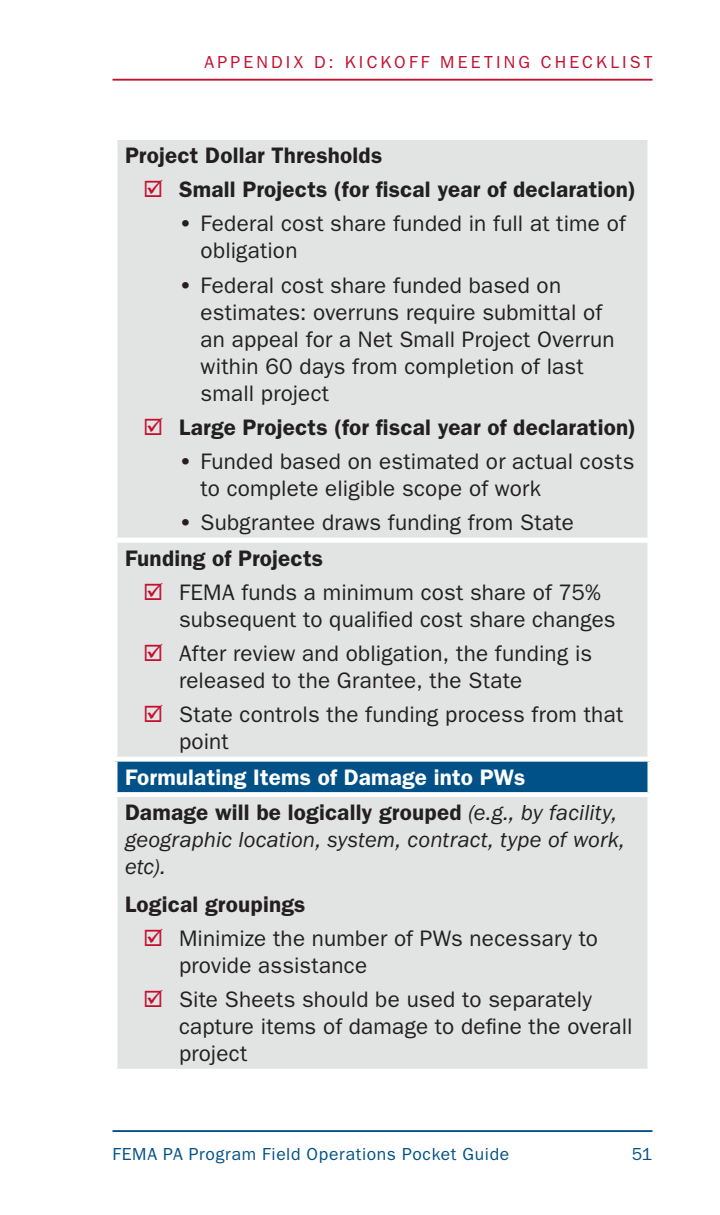
<style>
.page{position:relative;width:720px;height:1215px;background:#fff}
.page>*{position:absolute;margin:0;border:0;box-sizing:border-box;transform-origin:0 0}
.t1{font:22.5px/27px "ITC Franklin Gothic Std";letter-spacing:.01em;color:#231f20}
.Table_Cell_Bold{font:600 22.5px "ITC Franklin Gothic Std";letter-spacing:.01em;color:#231f20}
.Table_cell{font:italic 22.5px/27px "ITC Franklin Gothic Std";letter-spacing:.005em;color:#231f20}
.Table_Reverse{font:600 22.5px "ITC Franklin Gothic Std";letter-spacing:.01em;color:#fff}
.t2{font:17.5px "ITC Franklin Gothic Std";letter-spacing:.035em;color:#005187}
.t3{font:17.5px "ITC Franklin Gothic Std";letter-spacing:.185em;color:#c3102f}
.s1{font-weight:600}
.s2{font-weight:600;font-style:normal}
</style>
<div class="page">
<hr style="left:112px;top:1130px;width:540px;height:2px;background:#005187">
<hr style="left:112px;top:79px;width:540px;height:2px;background:#c3102f">
<div style="left:118px;top:140px;width:530px;height:617px;background:#e2e4e4"></div>
<div style="left:115px;top:759px;width:535px;height:36px;background:#005187"></div>
<div style="left:115px;top:795px;width:535px;height:276px;background:#e2e4e4"></div>
<div style="left:112px;top:538px;width:540px;height:5px;background:#fff"></div>
<div style="left:112px;top:757px;width:540px;height:5px;background:#fff"></div>
<div style="left:112px;top:762px;width:6px;height:30px;background:#fff"></div>
<hr style="left:648px;top:762px;width:4px;height:30px;background:#fff">
<div style="left:112px;top:792px;width:540px;height:5px;background:#fff"></div>
<div style="left:112px;top:797px;width:6px;height:272px;background:#fff"></div>
<hr style="left:648px;top:797px;width:4px;height:272px;background:#fff">
<div style="left:112px;top:1069px;width:540px;height:5px;background:#fff"></div>
<svg style="left:145px;top:180px;width:17px;height:17px"></svg>
<svg style="left:145px;top:417px;width:17px;height:18px"></svg>
<svg style="left:145px;top:582px;width:17px;height:18px"></svg>
<svg style="left:145px;top:644px;width:17px;height:17px"></svg>
<svg style="left:145px;top:705px;width:17px;height:17px"></svg>
<p class="t3" style="left:204px;top:52px;width:450px">APPENDIX D: KICKOFF MEETING CHECKLIST</p>
<p class="Table_Cell_Bold" style="left:125px;top:142px;width:259px">Project Dollar Thresholds</p>
<p class="Table_Cell_Bold" style="left:179px;top:176px;width:458px">Small Projects (for fiscal year of declaration)</p>
<p class="t1" style="left:201px;top:210px;width:427px;text-indent:-22px"><span class="s1">•</span> Federal cost share funded in full at time of obligation</p>
<p class="t1" style="left:201px;top:272px;width:416px;text-indent:-22px"><span class="s1">•</span> Federal cost share funded based on estimates: overruns require submittal of an appeal for a Net Small Project Overrun within 60 days from completion of last small project</p>
<p class="Table_Cell_Bold" style="left:179px;top:414px;width:459px">Large Projects (for fiscal year of declaration)</p>
<p class="t1" style="left:201px;top:448px;width:435px;text-indent:-22px"><span class="s1">•</span> Funded based on estimated or actual costs to complete eligible scope of work</p>
<p class="t1" style="left:179px;top:509px;width:396px"><span class="s1">•</span> Subgrantee draws funding from State</p>
<p class="Table_Cell_Bold" style="left:125px;top:545px;width:200px">Funding of Projects</p>
<p class="t1" style="left:179px;top:579px;width:438px">FEMA funds a minimum cost share of 75% subsequent to qualified cost share changes</p>
<p class="t1" style="left:179px;top:640px;width:415px">After review and obligation, the funding is released to the Grantee, the State</p>
<p class="t1" style="left:179px;top:701px;width:446px">State controls the funding process from that point</p>
<p class="Table_Reverse" style="left:125px;top:764px;width:402px">Formulating Items of Damage into PWs</p>
<p class="Table_cell" style="left:125px;top:799px;width:501px"><span class="s2">Damage will be logically grouped</span> (e.g., by facility, geographic location, system, contract, type of work, etc).</p>
<p class="Table_Cell_Bold" style="left:125px;top:891px;width:182px">Logical groupings</p>
<p class="t1" style="left:179px;top:925px;width:421px">Minimize the number of PWs necessary to provide assistance</p>
<p class="t1" style="left:179px;top:986px;width:455px">Site Sheets should be used to separately capture items of damage to define the overall project</p>
<p class="t2" style="left:112px;top:1144px;width:398px">FEMA PA Program Field Operations Pocket Guide</p>
<p class="t2" style="left:632px;top:1144px;width:22px">51</p>
</div>
